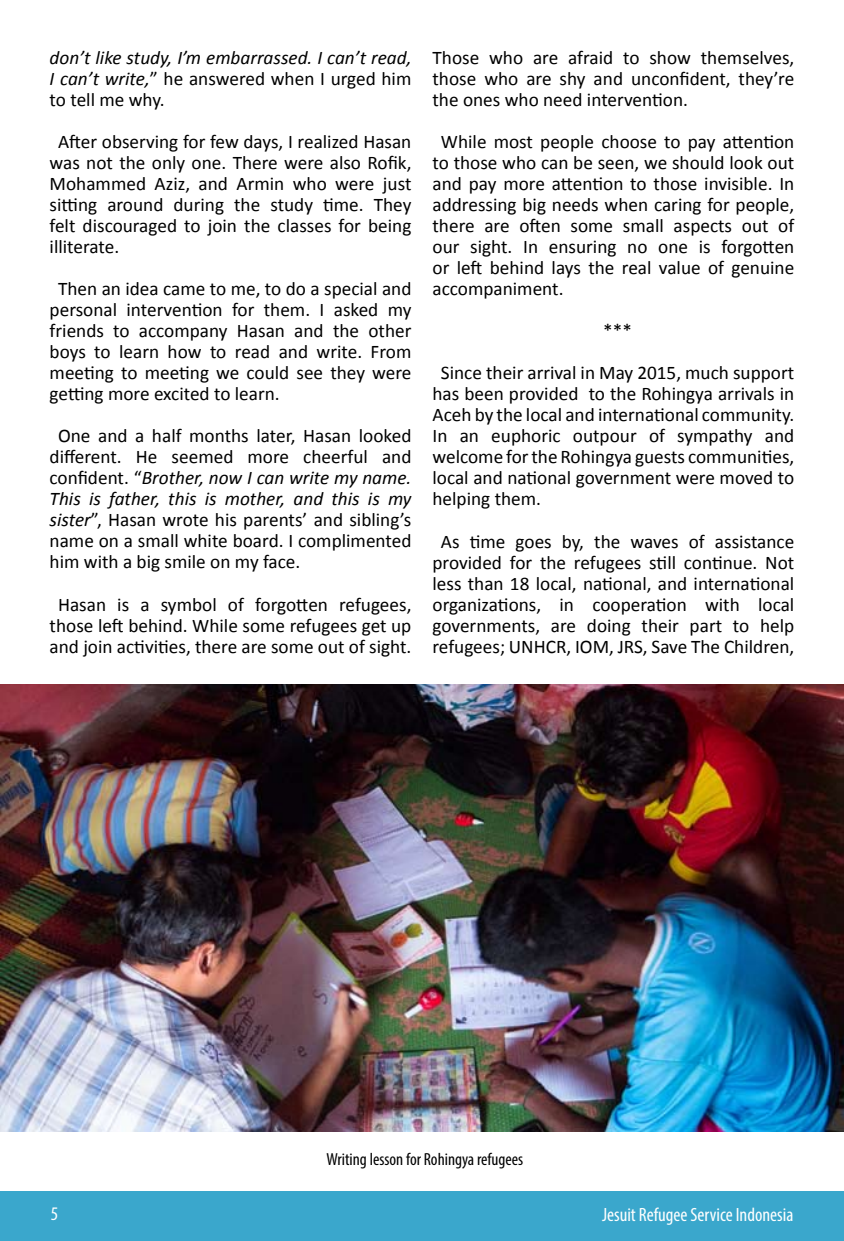
<style>
.page{position:relative;width:844px;height:1241px;background:#fff}
.page>*{position:absolute;margin:0;border:0;box-sizing:border-box;transform-origin:0 0}
.t1{font:19.25px/21px "Calibri";color:#000;text-align:justify}
.t2{font:italic 19.25px/21px "Calibri";color:#000;text-align:justify}
.t3{font:condensed 19.25px "Myriad Pro";color:#fff}
.t4{font:condensed 17.5px "Myriad Pro";color:#000}
.s1{font-style:normal}
.s2{font-style:italic}
</style>
<div class="page">
<div style="left:0;top:1191px;width:843px;height:49px;background:#3aa7cc"></div>
<img style="left:0;top:684px;width:843px;height:447px">
<p class="t2" style="left:50px;top:46px;width:363px">don’t like study, I’m embarrassed. I can’t read, I can’t write,<span class="s1">” he answered when I urged him to tell me why.</span></p>
<p class="t1" style="left:50px;top:131px;width:363px;text-indent:8px">After observing for few days, I realized Hasan was not the only one. There were also Rofik, Mohammed Aziz, and Armin who were just sitting around during the study time. They felt discouraged to join the classes for being illiterate.</p>
<p class="t1" style="left:50px;top:278px;width:363px;text-indent:8px">Then an idea came to me, to do a special and personal intervention for them. I asked my friends to accompany Hasan and the other boys to learn how to read and write. From meeting to meeting we could see they were getting more excited to learn.</p>
<p class="t1" style="left:50px;top:425px;width:363px;text-indent:8px">One and a half months later, Hasan looked different. He seemed more cheerful and confident. “<span class="s2">Brother, now I can write my name.<br>This is father, this is mother, and this is my sister</span>”, Hasan wrote his parents’ and sibling’s name on a small white board. I complimented him with a big smile on my face.</p>
<p class="t1" style="left:50px;top:593px;width:363px;text-align:center">Hasan is a symbol of forgotten refugees, those left behind. While some refugees get up and join activities, there are some out of sight.</p>
<p class="t1" style="left:432px;top:47px;width:363px">Those who are afraid to show themselves, those who are shy and unconfident, they’re the ones who need intervention.</p>
<p class="t1" style="left:432px;top:131px;width:363px;text-indent:8px">While most people choose to pay attention to those who can be seen, we should look out and pay more attention to those invisible. In addressing big needs when caring for people, there are often some small aspects out of our sight. In ensuring no one is forgotten or left behind lays the real value of genuine accompaniment.</p>
<p class="t1" style="left:441px;top:310px;width:355px;line-height:42px;text-align:center">***<br>Since their arrival in May 2015, much support</p>
<p class="t1" style="left:432px;top:383px;width:363px">has been provided to the Rohingya arrivals in Aceh by the local and international community.<br>In an euphoric outpour of sympathy and welcome for the Rohingya guests communities, local and national government were moved to helping them.</p>
<p class="t1" style="left:432px;top:530px;width:363px;text-align:center">As time goes by, the waves of assistance provided for the refugees still continue. Not less than 18 local, national, and international organizations, in cooperation with local governments, are doing their part to help refugees; UNHCR, IOM, JRS, Save The Children,</p>
<p class="t4" style="left:326px;top:1148px;width:198px">Writing lesson for Rohingya refugees</p>
<p class="t3" style="left:51px;top:1201px;width:9px">5</p>
<p class="t3" style="left:602px;top:1203px;width:193px">Jesuit Refugee Service Indonesia</p>
</div>
